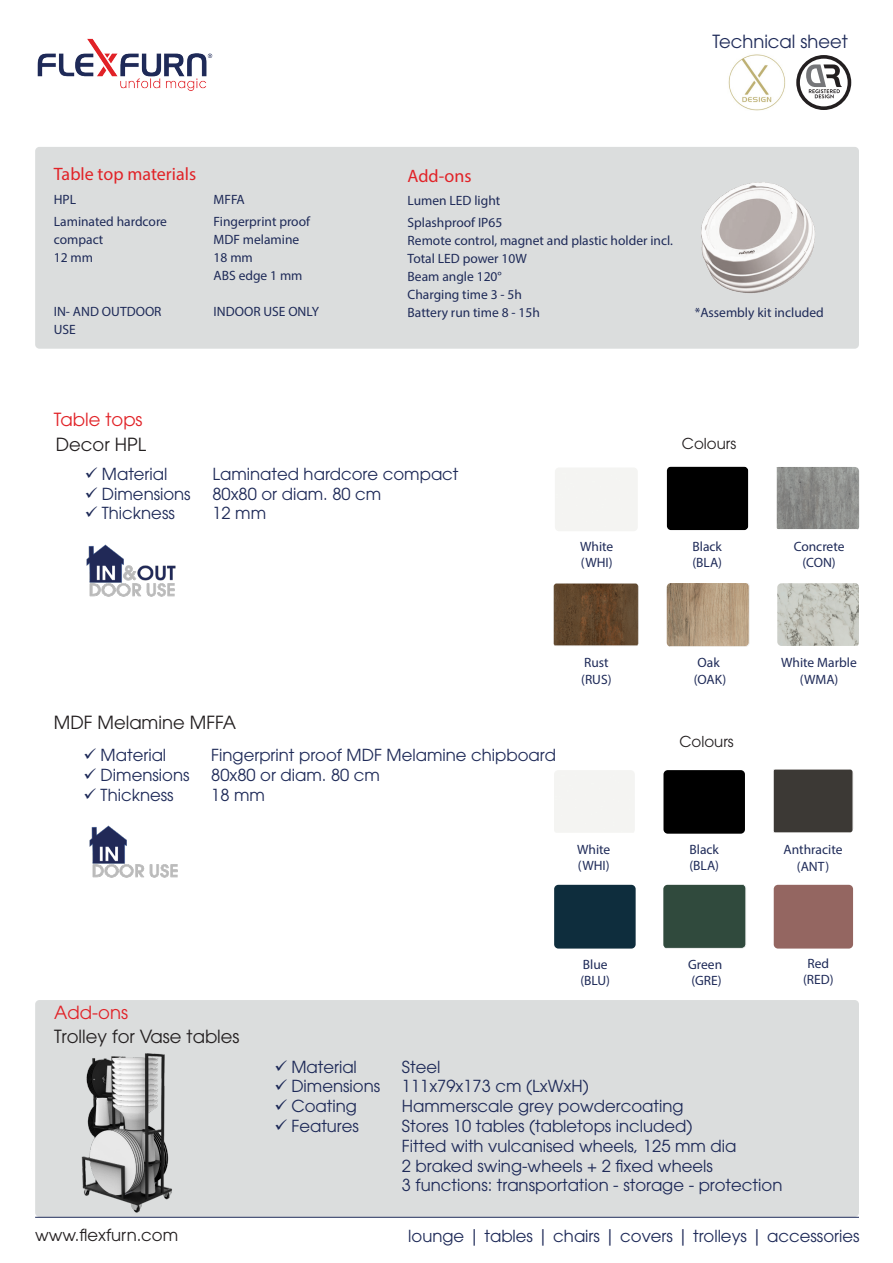
<style>
.page{position:relative;width:893px;height:1263px;background:#fff}
.page>*{position:absolute;margin:0;border:0;box-sizing:border-box;transform-origin:0 0}
.t1{font:18px "ITC Avant Garde Pro";color:#231f20}
.t2{font:18px "Myriad Pro";color:#e12227}
.t3{font:18px "ITC Avant Garde Pro";color:#e12227}
.t4{font:18px "ITC Avant Garde Pro";color:#1e2a58}
.t5{font:16.5px "ITC Avant Garde Pro";color:#1e2a58}
.t6{font:16.5px "ITC Avant Garde Pro";color:#231f20}
.t7{font:15px "ITC Avant Garde Pro";color:#231f20}
.doc_txt{font:13.5px/18px "Myriad Pro";color:#1e2a58}
._11_Titel_Product{font:13.5px "Myriad Pro";color:#1e2a58}
</style>
<div class="page">
<div style="left:35px;top:147px;width:824px;height:202px;background:#dbdddd;border-radius:4px"></div>
<div style="left:35px;top:1000px;width:824px;height:217px;background:#dbdddd;border-radius:4px"></div>
<img style="left:36px;top:1053px;width:153px;height:164px">
<img style="left:37px;top:38px;width:176px;height:53px">
<hr style="left:35px;top:1217px;width:824px;height:1px;background:#1e2a58">
<svg style="left:796px;top:55px;width:55px;height:55px"></svg>
<img style="left:728px;top:54px;width:58px;height:56px">
<div style="left:667px;top:467px;width:81px;height:63px;background:#000"></div>
<svg style="left:776px;top:467px;width:83px;height:63px;background:#8f908d"></svg>
<svg style="left:553px;top:583px;width:85px;height:63px;background:#654b31"></svg>
<svg style="left:667px;top:583px;width:83px;height:64px;background:#b19a7f"></svg>
<img style="left:777px;top:583px;width:82px;height:63px">
<div style="left:773px;top:769px;width:80px;height:64px;background:#3c3935"></div>
<div style="left:554px;top:885px;width:82px;height:63px;background:#0e2d3d"></div>
<div style="left:663px;top:885px;width:83px;height:63px;background:#304a3d"></div>
<div style="left:774px;top:885px;width:79px;height:63px;background:#946661"></div>
<div style="left:663px;top:770px;width:82px;height:64px;background:#000;border-radius:4px"></div>
<img style="left:86px;top:544px;width:90px;height:53px">
<img style="left:89px;top:825px;width:89px;height:53px">
<img style="left:701px;top:182px;width:114px;height:111px">
<p class="t2" style="left:54px;top:163px;width:144px">Table top materials</p>
<p class="_11_Titel_Product" style="left:54px;top:191px;width:24px">HPL</p>
<p class="doc_txt" style="left:54px;top:213px;width:115px">Laminated hardcore compact<br>12 mm</p>
<p class="doc_txt" style="left:54px;top:303px;width:109px">IN- AND OUTDOOR<br>USE</p>
<p class="_11_Titel_Product" style="left:214px;top:191px;width:33px">MFFA</p>
<p class="doc_txt" style="left:214px;top:213px;width:98px">Fingerprint proof<br>MDF melamine<br>18 mm</p>
<p class="doc_txt" style="left:214px;top:267px;width:90px">ABS edge 1 mm</p>
<p class="doc_txt" style="left:214px;top:303px;width:107px">INDOOR USE ONLY</p>
<p class="t3" style="left:54px;top:408px;width:90px">Table tops</p>
<p class="t1" style="left:56px;top:434px;width:92px">Decor HPL</p>
<p class="t4" style="left:712px;top:30px;width:137px">Technical sheet</p>
<p class="t2" style="left:408px;top:165px;width:65px">Add-ons</p>
<p class="_11_Titel_Product" style="left:408px;top:192px;width:94px">Lumen LED light</p>
<p class="doc_txt" style="left:408px;top:214px;width:96px">Splashproof IP65</p>
<p class="doc_txt" style="left:408px;top:232px;width:267px">Remote control, magnet and plastic holder incl.</p>
<p class="doc_txt" style="left:408px;top:250px;width:121px">Total LED power 10W</p>
<p class="doc_txt" style="left:408px;top:268px;width:96px">Beam angle 120°</p>
<p class="doc_txt" style="left:408px;top:286px;width:116px">Charging time 3 - 5h</p>
<p class="doc_txt" style="left:408px;top:304px;width:134px">Battery run time 8 - 15h</p>
<p class="doc_txt" style="left:695px;top:304px;width:130px">*Assembly kit included</p>
<p class="t7" style="left:682px;top:434px;width:56px">Colours</p>
<p class="t5" style="left:102px;top:463px;width:67px">Material</p>
<p class="t5" style="left:212px;top:463px;width:248px">Laminated hardcore compact</p>
<p class="t5" style="left:102px;top:483px;width:90px">Dimensions</p>
<p class="t5" style="left:212px;top:483px;width:170px">80x80 or diam. 80 cm</p>
<p class="t5" style="left:102px;top:503px;width:74px">Thickness</p>
<p class="t5" style="left:212px;top:503px;width:55px">12 mm</p>
<p class="doc_txt" style="left:580px;top:537px;width:35px">White</p>
<p class="doc_txt" style="left:581px;top:553px;width:33px">(WHI)</p>
<p class="t1" style="left:54px;top:711px;width:184px">MDF Melamine MFFA</p>
<p class="t5" style="left:101px;top:745px;width:67px">Material</p>
<p class="t5" style="left:211px;top:745px;width:346px">Fingerprint proof MDF Melamine chipboard</p>
<p class="t5" style="left:101px;top:765px;width:90px">Dimensions</p>
<p class="t5" style="left:211px;top:765px;width:170px">80x80 or diam. 80 cm</p>
<p class="t5" style="left:101px;top:784px;width:74px">Thickness</p>
<p class="t5" style="left:211px;top:784px;width:55px">18 mm</p>
<p class="doc_txt" style="left:584px;top:654px;width:26px">Rust</p>
<p class="doc_txt" style="left:581px;top:670px;width:32px">(RUS)</p>
<p class="doc_txt" style="left:577px;top:840px;width:35px">White</p>
<p class="doc_txt" style="left:578px;top:856px;width:33px">(WHI)</p>
<p class="t3" style="left:54px;top:1001px;width:75px">Add-ons</p>
<p class="t1" style="left:54px;top:1026px;width:187px">Trolley for Vase tables</p>
<p class="doc_txt" style="left:583px;top:955px;width:26px">Blue</p>
<p class="doc_txt" style="left:580px;top:971px;width:31px">(BLU)</p>
<p class="doc_txt" style="left:692px;top:537px;width:31px">Black</p>
<p class="doc_txt" style="left:692px;top:553px;width:31px">(BLA)</p>
<p class="doc_txt" style="left:794px;top:537px;width:52px">Concrete</p>
<p class="doc_txt" style="left:802px;top:554px;width:35px">(CON)</p>
<p class="doc_txt" style="left:697px;top:654px;width:24px">Oak</p>
<p class="doc_txt" style="left:694px;top:670px;width:34px">(OAK)</p>
<p class="doc_txt" style="left:781px;top:654px;width:77px">White Marble</p>
<p class="doc_txt" style="left:800px;top:670px;width:40px">(WMA)</p>
<p class="t7" style="left:679px;top:732px;width:56px">Colours</p>
<p class="doc_txt" style="left:689px;top:840px;width:31px">Black</p>
<p class="doc_txt" style="left:689px;top:856px;width:31px">(BLA)</p>
<p class="doc_txt" style="left:784px;top:841px;width:60px">Anthracite</p>
<p class="doc_txt" style="left:797px;top:857px;width:34px">(ANT)</p>
<p class="doc_txt" style="left:688px;top:955px;width:36px">Green</p>
<p class="doc_txt" style="left:691px;top:971px;width:32px">(GRE)</p>
<p class="doc_txt" style="left:807px;top:954px;width:23px">Red</p>
<p class="doc_txt" style="left:803px;top:971px;width:32px">(RED)</p>
<p class="t5" style="left:291px;top:1056px;width:67px">Material</p>
<p class="t5" style="left:402px;top:1056px;width:40px">Steel</p>
<p class="t5" style="left:291px;top:1076px;width:90px">Dimensions</p>
<p class="t5" style="left:402px;top:1076px;width:189px">111x79x173 cm (LxWxH)</p>
<p class="t5" style="left:291px;top:1096px;width:67px">Coating</p>
<p class="t5" style="left:402px;top:1096px;width:283px">Hammerscale grey powdercoating</p>
<p class="t5" style="left:291px;top:1115px;width:69px">Features</p>
<p class="t5" style="left:402px;top:1115px;width:292px">Stores 10 tables (tabletops included)</p>
<p class="t5" style="left:402px;top:1135px;width:336px">Fitted with vulcanised wheels, 125 mm dia</p>
<p class="t5" style="left:402px;top:1155px;width:312px">2 braked swing-wheels + 2 fixed wheels</p>
<p class="t5" style="left:402px;top:1175px;width:382px">3 functions: transportation - storage - protection</p>
<p class="t6" style="left:35px;top:1225px;width:145px">www.flexfurn.com</p>
<p class="t5" style="left:408px;top:1225px;width:453px">lounge | tables | chairs | covers | trolleys | accessories</p>
</div>
